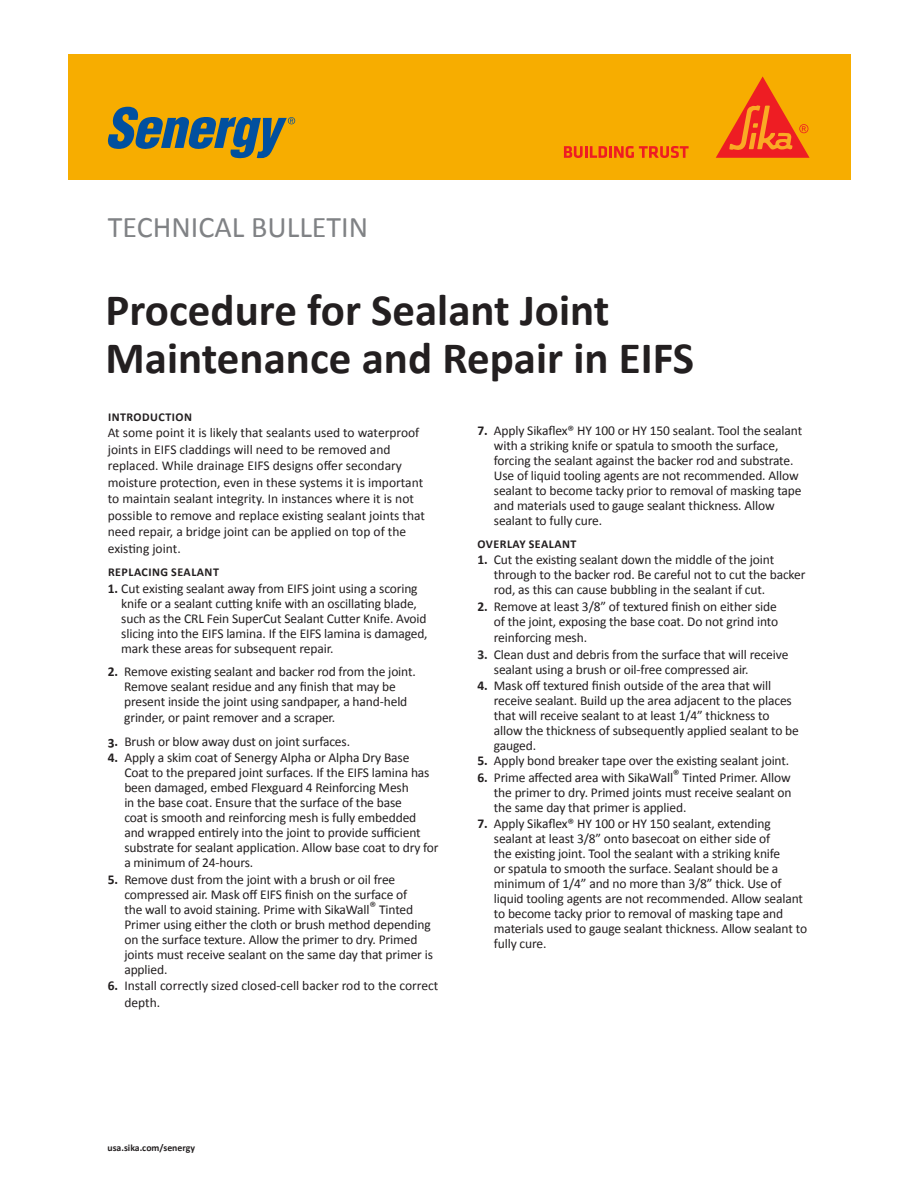
<style>
.page{position:relative;width:918px;height:1188px;background:#fff}
.page>*{position:absolute;margin:0;border:0;box-sizing:border-box;transform-origin:0 0}
.Product_Name{font:700 45px/48px "Calibri";color:#231f20}
.Product_Bulletin{font:30px "Calibri";color:#808285}
.Numbered_List{font:13.5px/15px "Calibri";letter-spacing:-.01em;color:#231f20}
.Body_Copy__indent{font:13.5px/16.5px "Calibri";color:#231f20}
.Headers_no_Rule{font:700 12px "Calibri";letter-spacing:.04em;color:#231f20}
.t1{font:700 9.75px "Calibri";color:#231f20}
.s1{font-weight:700}
.s2{font-weight:700;color:#312f30}
</style>
<div class="page">
<div style="left:68px;top:54px;width:783px;height:125px;background:#f7ad00"></div>
<svg style="left:108px;top:107px;width:187px;height:51px"></svg>
<svg style="left:564px;top:146px;width:125px;height:12px"></svg>
<svg style="left:716px;top:76px;width:94px;height:82px"></svg>
<p class="Product_Bulletin" style="left:108px;top:206px;width:262px">TECHNICAL BULLETIN</p>
<p class="Product_Name" style="left:106px;top:284px;width:590px">Procedure for Sealant Joint<br>Maintenance and Repair in EIFS</p>
<p class="Headers_no_Rule" style="left:108px;top:408px;width:85px">INTRODUCTION</p>
<p class="Body_Copy__indent" style="left:108px;top:424px;width:319px">At some point it is likely that sealants used to waterproof joints in EIFS claddings will need to be removed and replaced. While drainage EIFS designs offer secondary moisture protection, even in these systems it is important to maintain sealant integrity. In instances where it is not possible to remove and replace existing sealant joints that need repair, a bridge joint can be applied on top of the existing joint.</p>
<p class="Headers_no_Rule" style="left:108px;top:564px;width:112px">REPLACING SEALANT</p>
<p class="Numbered_List" style="left:121px;top:580px;width:308px;text-indent:-14px"><span class="s1">1.</span> Cut existing sealant away from EIFS joint using a scoring knife or a sealant cutting knife with an oscillating blade, such as the CRL Fein SuperCut Sealant Cutter Knife. Avoid slicing into the EIFS lamina. If the EIFS lamina is damaged, mark these areas for subsequent repair.</p>
<p class="Numbered_List" style="left:108px;top:664px;width:310px;text-align:center"><span class="s1">2.</span> Remove existing sealant and backer rod from the joint.<br>Remove sealant residue and any finish that may be present inside the joint using sandpaper, a hand-held</p>
<p class="Numbered_List" style="left:124px;top:710px;width:213px">grinder, or paint remover and a scraper.</p>
<p class="Numbered_List" style="left:108px;top:733px;width:244px"><span class="s1">3.</span> Brush or blow away dust on joint surfaces.</p>
<p class="Numbered_List" style="left:124px;top:750px;width:316px;text-indent:-17px"><span class="s1">4.</span> Apply a skim coat of Senergy Alpha or Alpha Dry Base<br>Coat to the prepared joint surfaces. If the EIFS lamina has been damaged, embed Flexguard 4 Reinforcing Mesh<br>in the base coat. Ensure that the surface of the base<br>coat is smooth and reinforcing mesh is fully embedded and wrapped entirely into the joint to provide sufficient substrate for sealant application. Allow base coat to dry for a minimum of 24-hours.</p>
<p class="Numbered_List" style="left:124px;top:871px;width:310px;text-indent:-17px"><span class="s1">5.</span> Remove dust from the joint with a brush or oil free compressed air. Mask off EIFS finish on the surface of<br>the wall to avoid staining. Prime with SikaWall® Tinted Primer using either the cloth or brush method depending on the surface texture. Allow the primer to dry. Primed joints must receive sealant on the same day that primer is applied.</p>
<p class="Numbered_List" style="left:124px;top:977px;width:315px;line-height:16.5px;text-indent:-17px"><span class="s1">6.</span> Install correctly sized closed-cell backer rod to the correct depth.</p>
<p class="Numbered_List" style="left:494px;top:422px;width:310px;text-indent:-16px"><span class="s1">7.</span> Apply Sikaflex® HY 100 or HY 150 sealant. Tool the sealant with a striking knife or spatula to smooth the surface, forcing the sealant against the backer rod and substrate.<br>Use of liquid tooling agents are not recommended. Allow sealant to become tacky prior to removal of masking tape and materials used to gauge sealant thickness. Allow sealant to fully cure.</p>
<p class="Headers_no_Rule" style="left:478px;top:535px;width:100px">OVERLAY SEALANT</p>
<p class="Numbered_List" style="left:494px;top:552px;width:313px;text-indent:-16px"><span class="s1">1.</span> Cut the existing sealant down the middle of the joint through to the backer rod. Be careful not to cut the backer rod, as this can cause bubbling in the sealant if cut.</p>
<p class="Numbered_List" style="left:477px;top:598px;width:302px;text-align:right"><span class="s1">2.</span> Remove at least 3/8” of textured finish on either side of the joint, exposing the base coat. Do not grind into</p>
<p class="Numbered_List" style="left:494px;top:630px;width:95px">reinforcing mesh.</p>
<p class="Numbered_List" style="left:494px;top:646px;width:296px;text-indent:-16px"><span class="s2">3.</span> Clean dust and debris from the surface that will receive sealant using a brush or oil-free compressed air.</p>
<p class="Numbered_List" style="left:494px;top:678px;width:307px;text-indent:-16px"><span class="s1">4.</span> Mask off textured finish outside of the area that will receive sealant. Build up the area adjacent to the places that will receive sealant to at least 1/4” thickness to allow the thickness of subsequently applied sealant to be gauged.</p>
<p class="Numbered_List" style="left:477px;top:753px;width:313px"><span class="s1">5.</span> Apply bond breaker tape over the existing sealant joint.</p>
<p class="Numbered_List" style="left:494px;top:769px;width:299px;text-align:justify;text-indent:-16px"><span class="s1">6.</span> Prime affected area with SikaWall® Tinted Primer. Allow the primer to dry. Primed joints must receive sealant on the same day that primer is applied.</p>
<p class="Numbered_List" style="left:494px;top:816px;width:315px;text-indent:-16px"><span class="s1">7.</span> Apply Sikaflex® HY 100 or HY 150 sealant, extending sealant at least 3/8” onto basecoat on either side of<br>the existing joint. Tool the sealant with a striking knife<br>or spatula to smooth the surface. Sealant should be a minimum of 1/4” and no more than 3/8” thick. Use of liquid tooling agents are not recommended. Allow sealant to become tacky prior to removal of masking tape and materials used to gauge sealant thickness. Allow sealant to fully cure.</p>
<p class="t1" style="left:108px;top:1141px;width:89px">usa.sika.com/senergy</p>
</div>
